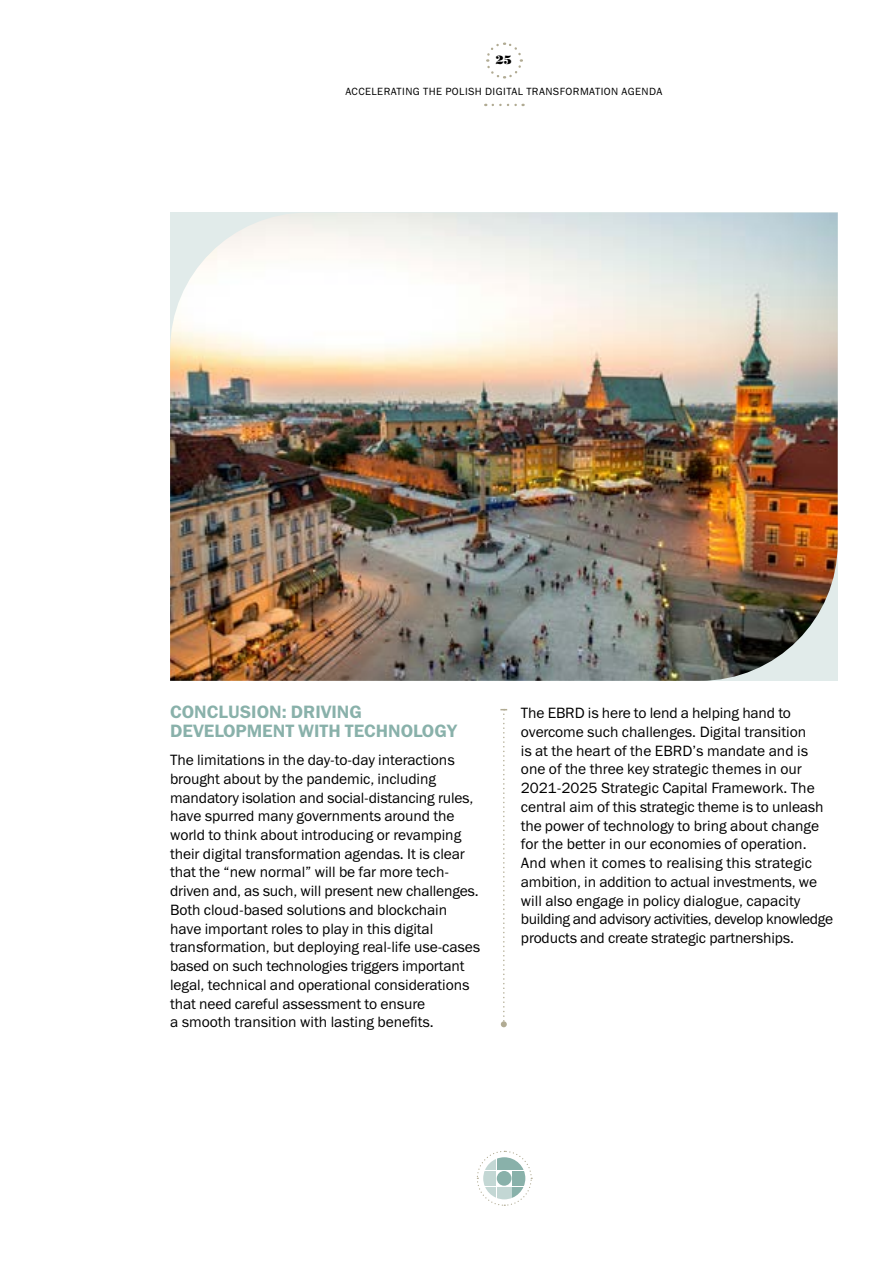
<style>
.page{position:relative;width:893px;height:1263px;background:#fff}
.page>*{position:absolute;margin:0;border:0;box-sizing:border-box;transform-origin:0 0}
.t1{font:18px/18.8px "Franklin Gothic Demi ITC";color:#89b1aa}
.t2{font:15px/18.8px "Franklin Gothic Book ITC";letter-spacing:-.005em;color:#000}
.t3{font:12px "Bodoni Poster";color:#000}
.t4{font:10.5px "Franklin Gothic Book ITC";letter-spacing:.04em;color:#000}
</style>
<div class="page">
<svg style="left:493px;top:104px;width:31px;height:2px"></svg>
<svg style="left:486px;top:42px;width:37px;height:37px"></svg>
<svg style="left:500px;top:709px;width:7px;height:318px"></svg>
<img style="left:170px;top:213px;width:668px;height:468px">
<div style="left:470px;top:1144px;width:69px;height:69px;border:13px solid #fff;border-radius:50%"></div>
<svg style="left:476px;top:1150px;width:56px;height:56px"></svg>
<p class="t3" style="left:496px;top:53px;width:18px">25</p>
<p class="t4" style="left:345px;top:85px;width:319px">ACCELERATING THE POLISH DIGITAL TRANSFORMATION AGENDA</p>
<p class="t1" style="left:170px;top:703px;width:288px">CONCLUSION: DRIVING<br>DEVELOPMENT WITH TECHNOLOGY</p>
<p class="t2" style="left:170px;top:750px;width:311px">The limitations in the day-to-day interactions brought about by the pandemic, including mandatory isolation and social-distancing rules, have spurred many governments around the world to think about introducing or revamping their digital transformation agendas. It is clear that the “new normal” will be far more tech&shy;driven and, as such, will present new challenges.<br>Both cloud-based solutions and blockchain have important roles to play in this digital transformation, but deploying real-life use-cases based on such technologies triggers important legal, technical and operational considerations that need careful assessment to ensure<br>a smooth transition with lasting benefits.</p>
<p class="t2" style="left:521px;top:703px;width:314px">The EBRD is here to lend a helping hand to overcome such challenges. Digital transition<br>is at the heart of the EBRD’s mandate and is one of the three key strategic themes in our 2021-2025 Strategic Capital Framework. The central aim of this strategic theme is to unleash the power of technology to bring about change for the better in our economies of operation.<br>And when it comes to realising this strategic ambition, in addition to actual investments, we will also engage in policy dialogue, capacity building and advisory activities, develop knowledge products and create strategic partnerships.</p>
</div>
